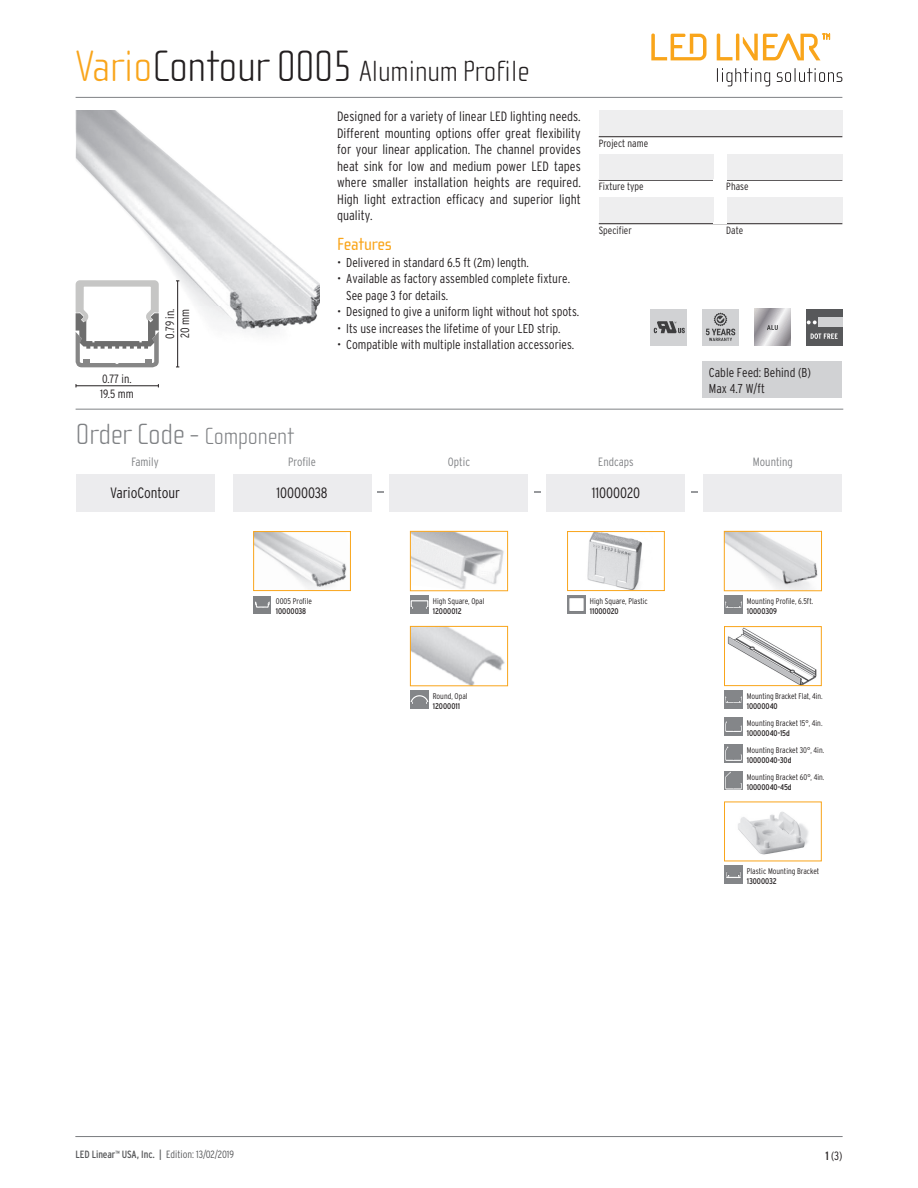
<style>
.page{position:relative;width:918px;height:1188px;background:#fff}
.page>*{position:absolute;margin:0;border:0;box-sizing:border-box;transform-origin:0 0}
.t1{font:100 30px "Cholla Sans OT";letter-spacing:-.01em;color:#231f20}
.t2{font:100 30px "Cholla Sans OT";letter-spacing:-.01em;color:#808285}
.t3{font:18px "Cholla Sans OT";letter-spacing:-.01em;color:#f9a51b}
.t4{font:300 condensed 15px "Interstate";color:#231f20}
.t5{font:300 condensed 13.5px/16.5px "Interstate";color:#231f20;text-align:justify}
.t6{font:300 condensed 12.9px/16.5px "Interstate";color:#231f20}
.t7{font:300 condensed 12px "Interstate";color:#808285}
.t8{font:300 condensed 12px/15px "Interstate";color:#231f20}
.t9{font:300 condensed 10.5px "Interstate";color:#231f20}
.t10{font:condensed 10.5px "Interstate";letter-spacing:-.01em;color:#57585a}
.t11{font:300 condensed 8.25px "Interstate";color:#231f20}
.t12{font:condensed 8.25px "Interstate";color:#231f20}
.s1{font-size:45px;color:#f9a51b}
.s2{font-size:45px}
.s3{font-size:24px}
.s4{font-weight:300}
.s5{font-weight:400}
</style>
<div class="page">
<hr style="left:76px;top:97px;width:766px;height:1px;background:#808285">
<hr style="left:76px;top:409px;width:767px;height:1px;background:#808285">
<div style="left:702px;top:309px;width:37px;height:36px;background:#d1d2d4"></div>
<svg style="left:706px;top:313px;width:29px;height:28px"></svg>
<div style="left:651px;top:309px;width:36px;height:36px;background:#d1d2d4"></div>
<svg style="left:653px;top:321px;width:32px;height:12px"></svg>
<div style="left:806px;top:309px;width:36px;height:36px;background:#57585a"></div>
<div style="left:818px;top:318px;width:24px;height:9px;background:#d1d2d4"></div>
<svg style="left:807px;top:320px;width:10px;height:4px"></svg>
<svg style="left:811px;top:333px;width:27px;height:6px"></svg>
<svg style="left:754px;top:309px;width:37px;height:36px"></svg>
<svg style="left:767px;top:325px;width:11px;height:5px"></svg>
<img style="left:727px;top:628px;width:90px;height:56px">
<div style="left:724px;top:626px;width:98px;height:60px;border:1px solid #f9a51b"></div>
<img style="left:738px;top:811px;width:70px;height:44px">
<div style="left:724px;top:802px;width:98px;height:59px;border:1px solid #f9a51b"></div>
<img style="left:410px;top:691px;width:18px;height:18px">
<img style="left:410px;top:596px;width:18px;height:18px">
<img style="left:724px;top:596px;width:18px;height:18px">
<img style="left:724px;top:866px;width:18px;height:18px">
<hr style="left:76px;top:1136px;width:766px;height:1px;background:#808285">
<img style="left:412px;top:533px;width:92px;height:56px">
<div style="left:410px;top:531px;width:98px;height:60px;border:1px solid #f9a51b"></div>
<img style="left:412px;top:628px;width:93px;height:56px">
<div style="left:410px;top:626px;width:98px;height:60px;border:1px solid #f9a51b"></div>
<img style="left:726px;top:533px;width:92px;height:56px">
<div style="left:724px;top:531px;width:98px;height:60px;border:1px solid #f9a51b"></div>
<img style="left:724px;top:691px;width:18px;height:18px">
<img style="left:724px;top:718px;width:18px;height:18px">
<img style="left:724px;top:745px;width:18px;height:18px">
<img style="left:724px;top:772px;width:18px;height:18px">
<svg style="left:651px;top:34px;width:56px;height:26px"></svg>
<svg style="left:717px;top:33px;width:113px;height:27px"></svg>
<svg style="left:717px;top:68px;width:53px;height:18px"></svg>
<svg style="left:777px;top:68px;width:65px;height:14px"></svg>
<hr style="left:599px;top:136px;width:243px;height:1px;background:#231f20">
<hr style="left:599px;top:180px;width:243px;height:1px;background:#231f20">
<hr style="left:599px;top:223px;width:243px;height:1px;background:#231f20">
<div style="left:599px;top:111px;width:243px;height:25px;background:#eeeeef"></div>
<div style="left:599px;top:154px;width:115px;height:26px;background:#eeeeef"></div>
<div style="left:727px;top:154px;width:115px;height:26px;background:#eeeeef"></div>
<div style="left:599px;top:198px;width:115px;height:25px;background:#eeeeef"></div>
<div style="left:727px;top:198px;width:115px;height:25px;background:#eeeeef"></div>
<svg style="left:714px;top:180px;width:13px;height:1px"></svg>
<svg style="left:714px;top:223px;width:13px;height:1px"></svg>
<img style="left:76px;top:110px;width:243px;height:246px">
<svg style="left:76px;top:280px;width:83px;height:87px"></svg>
<div style="left:702px;top:361px;width:140px;height:37px;background:#d1d2d4"></div>
<img style="left:255px;top:533px;width:92px;height:56px">
<div style="left:253px;top:531px;width:98px;height:60px;border:1px solid #f9a51b"></div>
<img style="left:587px;top:533px;width:55px;height:56px">
<div style="left:567px;top:531px;width:98px;height:60px;border:1px solid #f9a51b"></div>
<img style="left:567px;top:596px;width:18px;height:18px">
<div style="left:76px;top:474px;width:139px;height:37px;background:#ececee"></div>
<div style="left:233px;top:474px;width:139px;height:37px;background:#ececee"></div>
<div style="left:390px;top:474px;width:138px;height:37px;background:#ececee"></div>
<div style="left:546px;top:474px;width:139px;height:37px;background:#ececee"></div>
<div style="left:703px;top:474px;width:139px;height:37px;background:#ececee"></div>
<svg style="left:377px;top:491px;width:7px;height:2px"></svg>
<svg style="left:534px;top:491px;width:7px;height:2px"></svg>
<svg style="left:691px;top:491px;width:7px;height:2px"></svg>
<hr style="left:76px;top:385px;width:82px;height:1px;background:#231f20">
<hr style="left:177px;top:281px;width:1px;height:86px;background:#231f20">
<div style="left:253px;top:596px;width:18px;height:18px;background:#808285"></div>
<svg style="left:255px;top:602px;width:15px;height:6px"></svg>
<h1 class="t1" style="left:76px;top:55px;width:455px"><span class="s1">Vario</span><span class="s2">Contour 0005</span> Aluminum Profile</h1>
<p class="t8" style="left:100px;top:371px;width:35px">0.77 in.<br>19.5 mm</p>
<p class="t8" style="left:162px;top:339px;width:31px;rotate:-90deg">0.79 in.<br>20 mm</p>
<h1 class="t2" style="left:76px;top:417px;width:220px">Order Code - <span class="s3">Component</span></h1>
<p class="t5" style="left:337px;top:108px;width:245px">Designed for a variety of linear LED lighting needs.<br>Different mounting options offer great flexibility for your linear application. The channel provides heat sink for low and medium power LED tapes where smaller installation heights are required.<br>High light extraction efficacy and superior light quality.</p>
<h2 class="t3" style="left:337px;top:235px;width:56px">Features</h2>
<p class="t6" style="left:337px;top:254px;width:193px">• Delivered in standard 6.5 ft (2m) length.</p>
<p class="t6" style="left:346px;top:270px;width:225px;text-indent:-9px">• Available as factory assembled complete fixture.<br>See page 3 for details.</p>
<p class="t6" style="left:337px;top:303px;width:244px">• Designed to give a uniform light without hot spots.</p>
<p class="t6" style="left:337px;top:320px;width:225px">• Its use increases the lifetime of your LED strip.</p>
<p class="t6" style="left:337px;top:336px;width:239px">• Compatible with multiple installation accessories.</p>
<p class="t9" style="left:599px;top:137px;width:51px">Project name</p>
<p class="t9" style="left:599px;top:180px;width:46px">Fixture type</p>
<p class="t9" style="left:726px;top:180px;width:24px">Phase</p>
<p class="t9" style="left:599px;top:224px;width:35px">Specifier</p>
<p class="t9" style="left:726px;top:224px;width:18px">Date</p>
<p class="t6" style="left:709px;top:364px;width:104px">Cable Feed: Behind (B)<br>Max 4.7 W/ft</p>
<p class="t7" style="left:131px;top:455px;width:29px">Family</p>
<p class="t7" style="left:288px;top:455px;width:29px">Profile</p>
<p class="t7" style="left:448px;top:455px;width:24px">Optic</p>
<p class="t7" style="left:598px;top:455px;width:37px">Endcaps</p>
<p class="t7" style="left:753px;top:455px;width:41px">Mounting</p>
<p class="t4" style="left:110px;top:483px;width:72px">VarioContour</p>
<p class="t4" style="left:276px;top:483px;width:53px">10000038</p>
<p class="t4" style="left:592px;top:483px;width:50px">11000020</p>
<p class="t11" style="left:276px;top:596px;width:38px">0005 Profile</p>
<p class="t12" style="left:276px;top:606px;width:32px">10000038</p>
<p class="t11" style="left:433px;top:596px;width:53px">High Square, Opal</p>
<p class="t12" style="left:433px;top:606px;width:30px">12000012</p>
<p class="t11" style="left:590px;top:596px;width:60px">High Square, Plastic</p>
<p class="t12" style="left:590px;top:606px;width:30px">11000020</p>
<p class="t11" style="left:747px;top:596px;width:68px">Mounting Profile, 6.5ft.</p>
<p class="t12" style="left:747px;top:606px;width:32px">10000309</p>
<p class="t11" style="left:433px;top:691px;width:36px">Round, Opal</p>
<p class="t12" style="left:433px;top:701px;width:29px">12000011</p>
<p class="t11" style="left:747px;top:691px;width:77px">Mounting Bracket Flat, 4in.</p>
<p class="t12" style="left:747px;top:701px;width:32px">10000040</p>
<p class="t11" style="left:747px;top:718px;width:77px">Mounting Bracket 15°, 4in.</p>
<p class="t12" style="left:747px;top:728px;width:45px">10000040-15d</p>
<p class="t11" style="left:747px;top:745px;width:79px">Mounting Bracket 30°, 4in.</p>
<p class="t12" style="left:747px;top:755px;width:46px">10000040-30d</p>
<p class="t11" style="left:747px;top:772px;width:79px">Mounting Bracket 60°, 4in.</p>
<p class="t12" style="left:747px;top:782px;width:46px">10000040-45d</p>
<p class="t11" style="left:747px;top:866px;width:74px">Plastic Mounting Bracket</p>
<p class="t12" style="left:747px;top:876px;width:31px">13000032</p>
<p class="t10" style="left:76px;top:1148px;width:160px">LED Linear<sup>™</sup> USA, Inc. | <span class="s4">Edition: 13/02/2019</span></p>
<p class="t8" style="left:825px;top:1149px;width:19px"><span class="s5">1</span> (3)</p>
</div>
